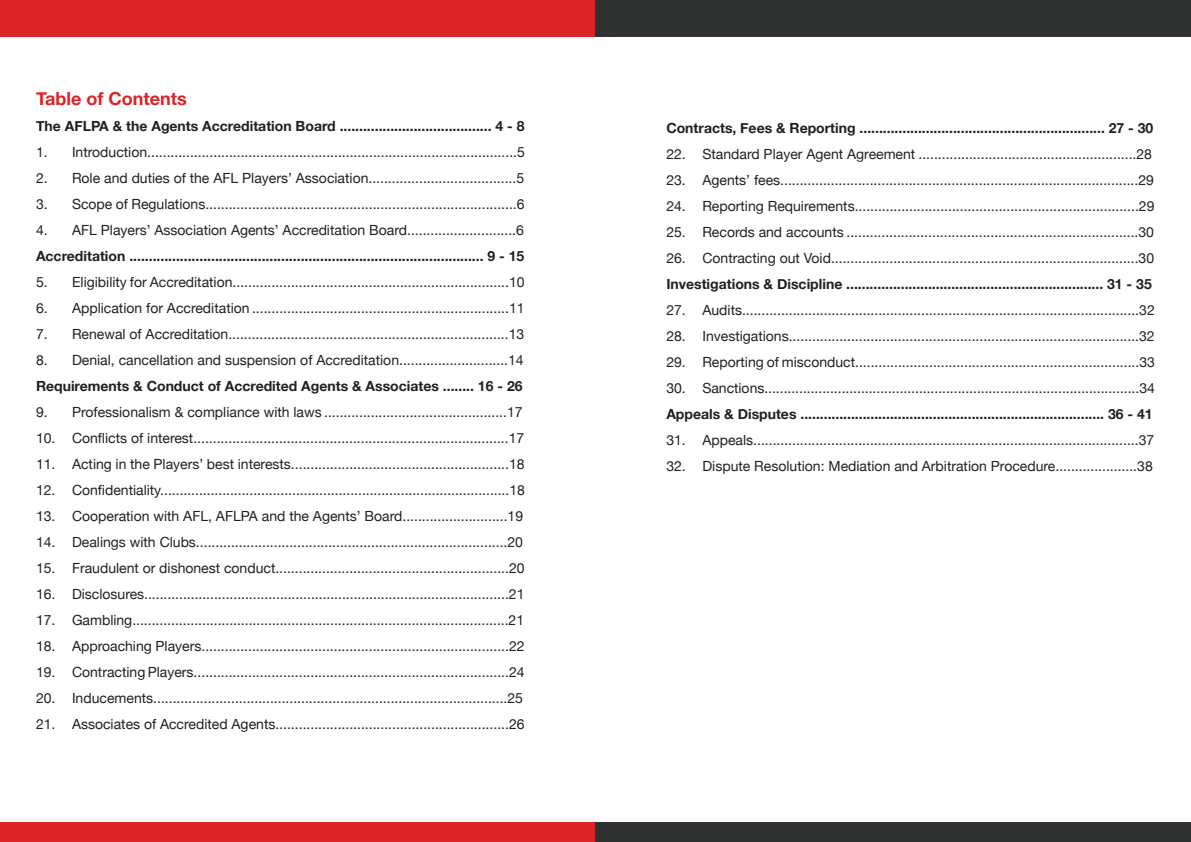
<style>
.page{position:relative;width:1191px;height:842px;background:#fff}
.page>*{position:absolute;margin:0;border:0;box-sizing:border-box;transform-origin:0 0}
.t1{font:700 18px "Helvetica Neue";color:#dc2327}
.t2{font:14px "Helvetica Neue";color:#231f20}
.t3{font:700 14px "Helvetica Neue";color:#231f20}
</style>
<div class="page">
<div style="left:0;top:0;width:595px;height:36px;background:#dc2327"></div>
<div style="left:595px;top:0;width:596px;height:36px;background:#303232"></div>
<div style="left:0;top:822px;width:595px;height:20px;background:#dc2327"></div>
<div style="left:595px;top:822px;width:596px;height:20px;background:#303232"></div>
<p class="t1" style="left:36px;top:84px;width:152px">Table of Contents</p>
<p class="t3" style="left:36px;top:115px;width:490px">The AFLPA &amp; the Agents Accreditation Board ....................................... 4 - 8</p>
<p class="t2" style="left:36px;top:142px;width:490px">1. Introduction...............................................................................................5</p>
<p class="t2" style="left:36px;top:168px;width:490px">2. Role and duties of the AFL Players’ Association......................................5</p>
<p class="t2" style="left:36px;top:194px;width:490px">3. Scope of Regulations................................................................................6</p>
<p class="t2" style="left:36px;top:220px;width:489px">4. AFL Players’ Association Agents’ Accreditation Board............................6</p>
<p class="t3" style="left:36px;top:245px;width:490px">Accreditation ........................................................................................... 9 - 15</p>
<p class="t2" style="left:36px;top:272px;width:490px">5. Eligibility for Accreditation.......................................................................10</p>
<p class="t2" style="left:36px;top:298px;width:490px">6. Application for Accreditation ..................................................................11</p>
<p class="t2" style="left:36px;top:324px;width:490px">7. Renewal of Accreditation........................................................................13</p>
<p class="t2" style="left:36px;top:350px;width:489px">8. Denial, cancellation and suspension of Accreditation............................14</p>
<p class="t3" style="left:36px;top:375px;width:488px">Requirements &amp; Conduct of Accredited Agents &amp; Associates ........ 16 - 26</p>
<p class="t2" style="left:36px;top:402px;width:488px">9. Professionalism &amp; compliance with laws ...............................................17</p>
<p class="t2" style="left:36px;top:428px;width:490px">10. Conflicts of interest.................................................................................17</p>
<p class="t2" style="left:36px;top:454px;width:490px">11. Acting in the Players’ best interests........................................................18</p>
<p class="t2" style="left:36px;top:480px;width:490px">12. Confidentiality..........................................................................................18</p>
<p class="t2" style="left:36px;top:506px;width:488px">13. Cooperation with AFL, AFLPA and the Agents’ Board...........................19</p>
<p class="t2" style="left:36px;top:532px;width:488px">14. Dealings with Clubs................................................................................20</p>
<p class="t2" style="left:36px;top:558px;width:490px">15. Fraudulent or dishonest conduct............................................................20</p>
<p class="t2" style="left:36px;top:584px;width:490px">16. Disclosures..............................................................................................21</p>
<p class="t2" style="left:36px;top:610px;width:490px">17. Gambling.................................................................................................21</p>
<p class="t2" style="left:36px;top:636px;width:490px">18. Approaching Players...............................................................................22</p>
<p class="t2" style="left:36px;top:662px;width:490px">19. Contracting Players.................................................................................24</p>
<p class="t2" style="left:36px;top:688px;width:488px">20. Inducements...........................................................................................25</p>
<p class="t2" style="left:36px;top:714px;width:490px">21. Associates of Accredited Agents............................................................26</p>
<p class="t3" style="left:666px;top:117px;width:488px">Contracts, Fees &amp; Reporting ............................................................... 27 - 30</p>
<p class="t2" style="left:666px;top:144px;width:487px">22. Standard Player Agent Agreement ........................................................28</p>
<p class="t2" style="left:666px;top:170px;width:489px">23. Agents’ fees............................................................................................29</p>
<p class="t2" style="left:666px;top:196px;width:489px">24. Reporting Requirements.........................................................................29</p>
<p class="t2" style="left:666px;top:222px;width:489px">25. Records and accounts ...........................................................................30</p>
<p class="t2" style="left:666px;top:248px;width:489px">26. Contracting out Void...............................................................................30</p>
<p class="t3" style="left:666px;top:273px;width:487px">Investigations &amp; Discipline .................................................................. 31 - 35</p>
<p class="t2" style="left:666px;top:300px;width:490px">27. Audits......................................................................................................32</p>
<p class="t2" style="left:666px;top:326px;width:490px">28. Investigations..........................................................................................32</p>
<p class="t2" style="left:666px;top:352px;width:490px">29. Reporting of misconduct.........................................................................33</p>
<p class="t2" style="left:666px;top:378px;width:490px">30. Sanctions.................................................................................................34</p>
<p class="t3" style="left:666px;top:403px;width:488px">Appeals &amp; Disputes .............................................................................. 36 - 41</p>
<p class="t2" style="left:666px;top:430px;width:489px">31. Appeals...................................................................................................37</p>
<p class="t2" style="left:666px;top:456px;width:488px">32. Dispute Resolution: Mediation and Arbitration Procedure.....................38</p>
</div>
